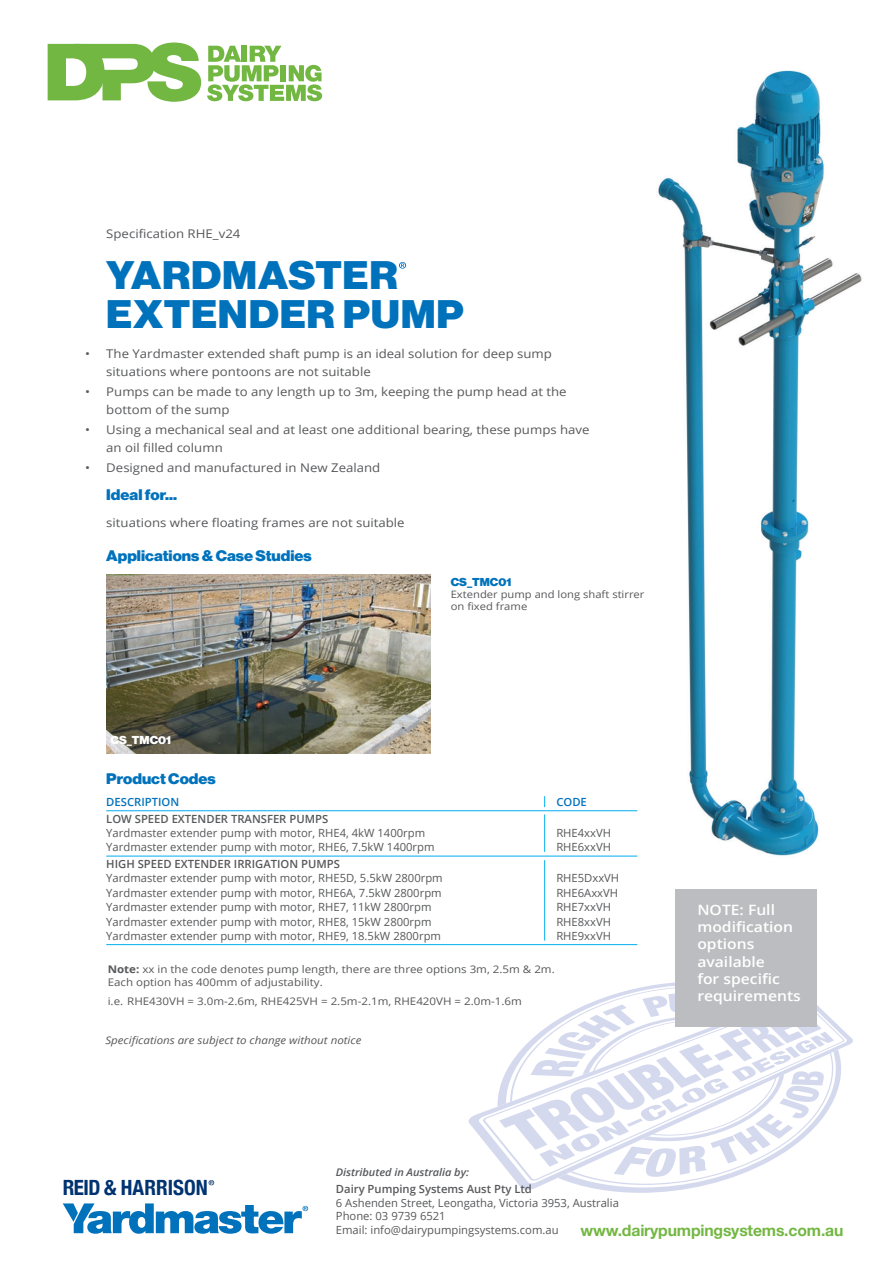
<style>
.page{position:relative;width:893px;height:1263px;background:#fff}
.page>*{position:absolute;margin:0;border:0;box-sizing:border-box;transform-origin:0 0}
.t1{font:39px/39px "N Haas Grotesk DS Pro 95 Blk";letter-spacing:.02em;color:#0072bc;scale:1.05 1}
.t2{font:700 condensed 21px "Helvetica Neue";color:#013371}
.t3{font:700 15.75px "Helvetica Neue";letter-spacing:-.01em;color:#73b743}
.t4{font:15px "N Haas Grotesk DS Pro 95 Blk";color:#0072bc;scale:1.05 1}
.t5{font:600 14.25px/17.1px "Open Sans";color:#fff;scale:1.1 1}
.t6{font:12px/18px "Open Sans";color:#57585a;scale:1.1 1}
.t7{font:11.25px/13.5px "Open Sans";color:#57585a}
.t8{font:600 11.25px "Open Sans";color:#57585a}
.t9{font:600 11.25px "Open Sans";color:#0072bc}
.t10{font:11.25px "N Haas Grotesk DS Pro 95 Blk";color:#fff;scale:1.05 1}
.t11{font:11.25px "N Haas Grotesk DS Pro 95 Blk";color:#0072bc;scale:1.05 1}
.t12{font:10.5px/12.6px "Open Sans";color:#57585a;scale:1.1 1}
.t13{font:italic 10.5px "Open Sans";color:#57585a;scale:1.1 1}
.t14{font:italic 600 10.5px "Open Sans";letter-spacing:-.005em;color:#57585a;scale:1.05 1}
.t15{font:10.2px/12.3px "Open Sans";color:#57585a;scale:1.1 1}
.s1{font-weight:700}
</style>
<div class="page">
<svg style="left:482px;top:1107px;width:14px;height:49px"></svg>
<svg style="left:496px;top:981px;width:354px;height:212px"></svg>
<svg style="left:63px;top:1203px;width:245px;height:31px"></svg>
<svg style="left:209px;top:1180px;width:5px;height:5px"></svg>
<svg style="left:207px;top:46px;width:115px;height:55px"></svg>
<svg style="left:48px;top:43px;width:153px;height:59px"></svg>
<img style="left:658px;top:70px;width:204px;height:786px">
<hr style="left:106px;top:810px;width:531px;height:1px;background:#00aeef">
<hr style="left:106px;top:856px;width:531px;height:1px;background:#00aeef">
<hr style="left:106px;top:944px;width:531px;height:1px;background:#00aeef">
<hr style="left:544px;top:814px;width:1px;height:38px;background:#00aeef">
<hr style="left:544px;top:860px;width:1px;height:80px;background:#00aeef">
<img style="left:106px;top:575px;width:325px;height:179px">
<svg style="left:399px;top:262px;width:7px;height:7px"></svg>
<div style="left:675px;top:889px;width:141px;height:137px;background:#bcbdc0"></div>
<p class="t6" style="left:106px;top:224px;width:123px">Specification RHE_v24</p>
<h1 class="t1" style="left:106px;top:257px;width:342px">YARDMASTER<br>EXTENDER PUMP</h1>
<p class="t6" style="left:106px;top:344px;width:407px;text-indent:-21px">• The Yardmaster extended shaft pump is an ideal solution for deep sump situations where pontoons are not suitable</p>
<p class="t6" style="left:106px;top:382px;width:420px;text-indent:-21px">• Pumps can be made to any length up to 3m, keeping the pump head at the bottom of the sump</p>
<p class="t6" style="left:106px;top:420px;width:441px;text-indent:-21px">• Using a mechanical seal and at least one additional bearing, these pumps have an oil filled column</p>
<p class="t6" style="left:85px;top:459px;width:270px">• Designed and manufactured in New Zealand</p>
<h3 class="t4" style="left:106px;top:486px;width:69px">Ideal for...</h3>
<p class="t6" style="left:106px;top:513px;width:273px">situations where floating frames are not suitable</p>
<h3 class="t4" style="left:106px;top:547px;width:197px">Applications &amp; Case Studies</h3>
<p class="t10" style="left:111px;top:733px;width:59px">CS_TMC01</p>
<p class="t11" style="left:451px;top:575px;width:59px">CS_TMC01</p>
<p class="t15" style="left:451px;top:588px;width:178px">Extender pump and long shaft stirrer on fixed frame</p>
<h3 class="t4" style="left:106px;top:770px;width:106px">Product Codes</h3>
<p class="t9" style="left:106px;top:794px;width:74px">DESCRIPTION</p>
<p class="t9" style="left:556px;top:794px;width:32px">CODE</p>
<p class="t8" style="left:106px;top:811px;width:223px">LOW SPEED EXTENDER TRANSFER PUMPS</p>
<p class="t7" style="left:106px;top:826px;width:320px">Yardmaster extender pump with motor, RHE4, 4kW 1400rpm</p>
<p class="t7" style="left:556px;top:826px;width:56px">RHE4xxVH</p>
<p class="t7" style="left:106px;top:840px;width:330px">Yardmaster extender pump with motor, RHE6, 7.5kW 1400rpm</p>
<p class="t7" style="left:556px;top:840px;width:56px">RHE6xxVH</p>
<p class="t8" style="left:106px;top:856px;width:235px">HIGH SPEED EXTENDER IRRIGATION PUMPS</p>
<p class="t7" style="left:106px;top:871px;width:338px">Yardmaster extender pump with motor, RHE5D, 5.5kW 2800rpm</p>
<p class="t7" style="left:556px;top:871px;width:64px">RHE5DxxVH</p>
<p class="t7" style="left:106px;top:886px;width:337px">Yardmaster extender pump with motor, RHE6A, 7.5kW 2800rpm</p>
<p class="t7" style="left:556px;top:886px;width:63px">RHE6AxxVH</p>
<p class="t7" style="left:106px;top:900px;width:327px">Yardmaster extender pump with motor, RHE7, 11kW 2800rpm</p>
<p class="t7" style="left:556px;top:900px;width:56px">RHE7xxVH</p>
<p class="t7" style="left:106px;top:914px;width:327px">Yardmaster extender pump with motor, RHE8, 15kW 2800rpm</p>
<p class="t7" style="left:556px;top:914px;width:56px">RHE8xxVH</p>
<p class="t7" style="left:106px;top:929px;width:336px">Yardmaster extender pump with motor, RHE9, 18.5kW 2800rpm</p>
<p class="t7" style="left:556px;top:929px;width:56px">RHE9xxVH</p>
<p class="t12" style="left:108px;top:963px;width:408px"><span class="s1">Note:</span> xx in the code denotes pump length, there are three options 3m, 2.5m &amp; 2m.<br>Each option has 400mm of adjustability.</p>
<p class="t12" style="left:108px;top:994px;width:378px">i.e. RHE430VH = 3.0m-2.6m, RHE425VH = 2.5m-2.1m, RHE420VH = 2.0m-1.6m</p>
<p class="t13" style="left:105px;top:1032px;width:234px">Specifications are subject to change without notice</p>
<p class="t5" style="left:697px;top:901px;width:96px">NOTE: Full modification options available<br>for specific requirements</p>
<h2 class="t2" style="left:63px;top:1170px;width:147px">REID &amp; HARRISON</h2>
<p class="t14" style="left:336px;top:1165px;width:128px">Distributed in Australia by:</p>
<p class="t8" style="left:336px;top:1182px;width:197px">Dairy Pumping Systems Aust Pty Ltd</p>
<p class="t7" style="left:336px;top:1196px;width:284px">6 Ashenden Street, Leongatha, Victoria 3953, Australia<br>Phone: 03 9739 6521<br>Email: info@dairypumpingsystems.com.au</p>
<h3 class="t3" style="left:581px;top:1218px;width:264px">www.dairypumpingsystems.com.au</h3>
</div>
